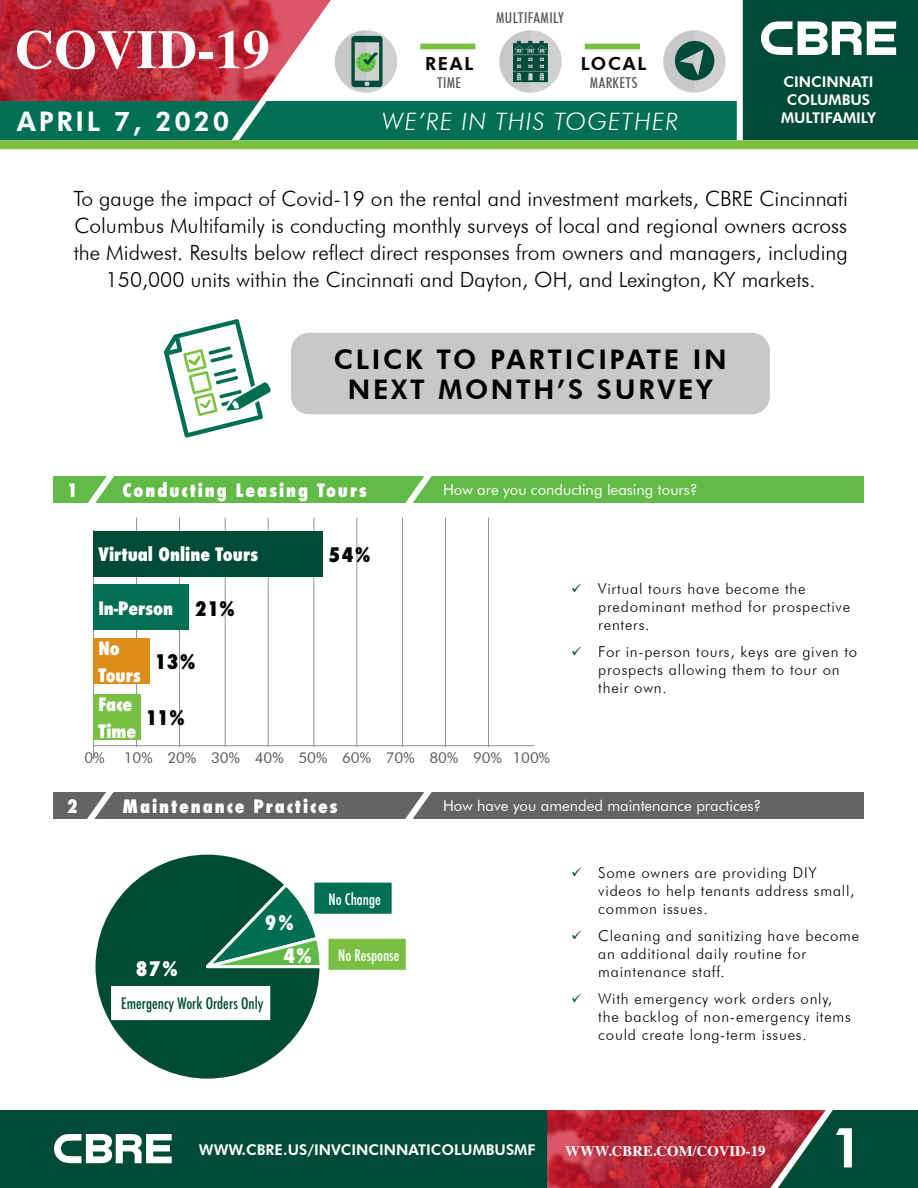
<style>
.page{position:relative;width:918px;height:1188px;background:#fff}
.page>*{position:absolute;margin:0;border:0;box-sizing:border-box;transform-origin:0 0}
.t1{font:800 55.35px "Futura BT";color:#fff}
.t2{font:700 54.6px "Times";color:#fff}
.t3{font:800 27px/30px "Futura BT";letter-spacing:.1em;color:#000;text-align:center}
.t4{font:800 27px "Futura BT";letter-spacing:.1em;color:#fff}
.t5{font:italic 300 24px "Futura BT";letter-spacing:.05em;color:#fff}
.t6{font:300 21px/27px "Futura BT";color:#000;text-align:center}
.t7{font:800 condensed 19.5px "Futura";letter-spacing:.035em;color:#000}
.t8{font:800 condensed 19.5px/33.3px "Futura";color:#fff}
.t9{font:800 condensed 18px/26.8px "Futura";letter-spacing:.1em;color:#fff}
.t10{font:800 condensed 18px/26.8px "Futura";color:#fff}
.t11{font:800 18px "Futura BT";letter-spacing:.1em;color:#000}
.t12{font:500 condensed 15.45px "Futura";color:#004b35}
.t13{font:500 condensed 15.45px "Futura";color:#fff}
.t14{font:300 15px/18px "Futura BT";letter-spacing:.05em;color:#000}
.t15{font:15px "Futura BT";color:#fff}
.t16{font:15px "Futura BT";color:#58595b}
.t17{font:500 condensed 15px "Futura BT";letter-spacing:.025em;color:#58595b}
.t18{font:800 14.7px/17.7px "Futura BT";color:#fff}
.t19{font:700 14.7px "Times";color:#fff}
.s1{color:#004b35}
</style>
<div class="page">
<svg style="left:0;top:0;width:213px;height:102px;background:#b42838"></svg>
<div style="left:738px;top:0;width:180px;height:140px;background:#004b35"></div>
<svg style="left:761px;top:21px;width:135px;height:34px"></svg>
<div style="left:0;top:102px;width:742px;height:38px;background:#006f53"></div>
<div style="left:663px;top:30px;width:63px;height:63px;background:#c7c8ca;border-radius:50%"></div>
<div style="left:499px;top:30px;width:63px;height:63px;background:#c7c8ca;border-radius:50%"></div>
<div style="left:420px;top:44px;width:55px;height:5px;background:#7ac143"></div>
<div style="left:585px;top:44px;width:55px;height:5px;background:#7ac143"></div>
<svg style="left:513px;top:30px;width:49px;height:63px"></svg>
<svg style="left:213px;top:0;width:184px;height:150px"></svg>
<div style="left:737px;top:0;width:6px;height:140px;background:#fff"></div>
<div style="left:0;top:1110px;width:918px;height:78px;background:#004b35"></div>
<svg style="left:54px;top:1134px;width:118px;height:29px"></svg>
<svg style="left:548px;top:1110px;width:285px;height:78px;background:#a8303d"></svg>
<div style="left:0;top:140px;width:918px;height:9px;background:#7ac143"></div>
<svg style="left:675px;top:30px;width:51px;height:63px"></svg>
<div style="left:291px;top:333px;width:479px;height:81px;background:#c7c8ca;border-radius:18px"></div>
<div style="left:558px;top:476px;width:306px;height:27px;background:#62bb46"></div>
<div style="left:53px;top:476px;width:505px;height:27px;background:#62bb46"></div>
<div style="left:53px;top:792px;width:505px;height:26px;background:#636466"></div>
<hr style="left:93px;top:530px;width:1px;height:229px;background:#939598">
<hr style="left:136px;top:518px;width:1px;height:229px;background:#939598">
<hr style="left:179px;top:518px;width:1px;height:229px;background:#939598">
<hr style="left:225px;top:518px;width:1px;height:229px;background:#939598">
<hr style="left:268px;top:518px;width:1px;height:229px;background:#939598">
<hr style="left:314px;top:518px;width:1px;height:229px;background:#939598">
<hr style="left:357px;top:518px;width:1px;height:229px;background:#939598">
<hr style="left:402px;top:518px;width:1px;height:229px;background:#939598">
<hr style="left:445px;top:518px;width:1px;height:229px;background:#939598">
<hr style="left:488px;top:518px;width:1px;height:229px;background:#939598">
<hr style="left:93px;top:745px;width:442px;height:1px;background:#939598">
<div style="left:94px;top:531px;width:229px;height:46px;background:#004b35"></div>
<div style="left:94px;top:585px;width:95px;height:45px;background:#006f53"></div>
<div style="left:94px;top:638px;width:56px;height:46px;background:#de8e18"></div>
<div style="left:94px;top:694px;width:47px;height:46px;background:#7ac143"></div>
<svg style="left:402px;top:476px;width:30px;height:42px"></svg>
<div style="left:430px;top:792px;width:434px;height:26px;background:#636466"></div>
<svg style="left:391px;top:792px;width:52px;height:27px"></svg>
<svg style="left:164px;top:319px;width:106px;height:119px"></svg>
<svg style="left:95px;top:854px;width:225px;height:225px"></svg>
<div style="left:112px;top:987px;width:158px;height:32px;background:#fff"></div>
<div style="left:314px;top:882px;width:78px;height:32px;background:#006f53"></div>
<div style="left:313px;top:881px;width:80px;height:34px;border:2px solid #fff"></div>
<div style="left:328px;top:938px;width:79px;height:33px;background:#7ac143"></div>
<div style="left:327px;top:937px;width:80px;height:34px;border:2px solid #fff"></div>
<svg style="left:88px;top:476px;width:26px;height:27px"></svg>
<svg style="left:76px;top:792px;width:52px;height:27px"></svg>
<h2 class="t2" style="left:15px;top:-3px;width:256px">COVID-19</h2>
<p class="t11" style="left:425px;top:52px;width:50px">REAL</p>
<p class="t17" style="left:437px;top:73px;width:26px">TIME</p>
<p class="t17" style="left:496px;top:9px;width:69px">MULTIFAMILY</p>
<p class="t11" style="left:581px;top:52px;width:67px">LOCAL</p>
<p class="t17" style="left:590px;top:73px;width:49px">MARKETS</p>
<p class="t18" style="left:784px;top:73px;width:91px">CINCINNATI<br>COLUMBUS</p>
<h3 class="t4" style="left:17px;top:105px;width:214px">APRIL 7, 2020</h3>
<h3 class="t5" style="left:382px;top:107px;width:298px">WE’RE IN THIS TOGETHER</h3>
<p class="t18" style="left:781px;top:108px;width:96px">MULTIFAMILY</p>
<p class="t6" style="left:73px;top:185px;width:776px">To gauge the impact of Covid-19 on the rental and investment markets, CBRE Cincinnati Columbus Multifamily is conducting monthly surveys of local and regional owners across the Midwest. Results below reflect direct responses from owners and managers, including 150,000 units within the Cincinnati and Dayton, OH, and Lexington, KY markets.</p>
<h3 class="t3" style="left:334px;top:344px;width:395px">CLICK TO PARTICIPATE IN<br>NEXT MONTH’S SURVEY</h3>
<p class="t9" style="left:67px;top:477px;width:12px">1</p>
<p class="t9" style="left:123px;top:477px;width:246px">Conducting Leasing Tours</p>
<p class="t10" style="left:98px;top:541px;width:161px">Virtual Online Tours</p>
<p class="t10" style="left:98px;top:595px;width:76px">In-Person</p>
<p class="t9" style="left:98px;top:635px;width:44px">No<br>Tours</p>
<h3 class="t7" style="left:195px;top:595px;width:42px">21%</h3>
<h3 class="t7" style="left:154px;top:649px;width:43px">13%</h3>
<p class="t10" style="left:98px;top:691px;width:39px">Face<br>Time</p>
<h3 class="t7" style="left:146px;top:705px;width:40px">11%</h3>
<h3 class="t7" style="left:328px;top:541px;width:43px">54%</h3>
<p class="t15" style="left:443px;top:481px;width:256px">How are you conducting leasing tours?</p>
<p class="t14" style="left:598px;top:579px;width:253px;text-indent:-27px"><span class="s1">✓</span> Virtual tours have become the predominant method for prospective renters.</p>
<p class="t14" style="left:598px;top:642px;width:260px;text-indent:-27px"><span class="s1">✓</span> For in-person tours, keys are given to prospects allowing them to tour on their own.</p>
<p class="t16" style="left:85px;top:748px;width:21px">0%</p>
<p class="t16" style="left:124px;top:748px;width:428px">10% 20% 30% 40% 50% 60% 70% 80% 90% 100%</p>
<p class="t9" style="left:67px;top:793px;width:12px">2</p>
<p class="t9" style="left:123px;top:793px;width:216px">Maintenance Practices</p>
<h3 class="t8" style="left:283px;top:906px;width:30px;text-indent:-19px">9%<br>4%</h3>
<h3 class="t8" style="left:136px;top:952px;width:43px">87%</h3>
<p class="t12" style="left:121px;top:994px;width:144px">Emergency Work Orders Only</p>
<p class="t13" style="left:328px;top:889px;width:54px">No Change</p>
<p class="t13" style="left:338px;top:945px;width:63px">No Response</p>
<p class="t15" style="left:443px;top:796px;width:320px">How have you amended maintenance practices?</p>
<p class="t14" style="left:598px;top:864px;width:258px;text-indent:-27px"><span class="s1">✓</span> Some owners are providing DIY videos to help tenants address small, common issues.</p>
<p class="t14" style="left:598px;top:926px;width:262px;text-indent:-27px"><span class="s1">✓</span> Cleaning and sanitizing have become an additional daily routine for maintenance staff.</p>
<p class="t14" style="left:598px;top:989px;width:254px;text-indent:-27px"><span class="s1">✓</span> With emergency work orders only, the backlog of non-emergency items could create long-term issues.</p>
<p class="t18" style="left:199px;top:1140px;width:338px">WWW.CBRE.US/INVCINCINNATICOLUMBUSMF</p>
<p class="t19" style="left:565px;top:1137px;width:202px">WWW.CBRE.COM/COVID-19</p>
<h1 class="t1" style="left:830px;top:1114px;width:35px">1</h1>
</div>
